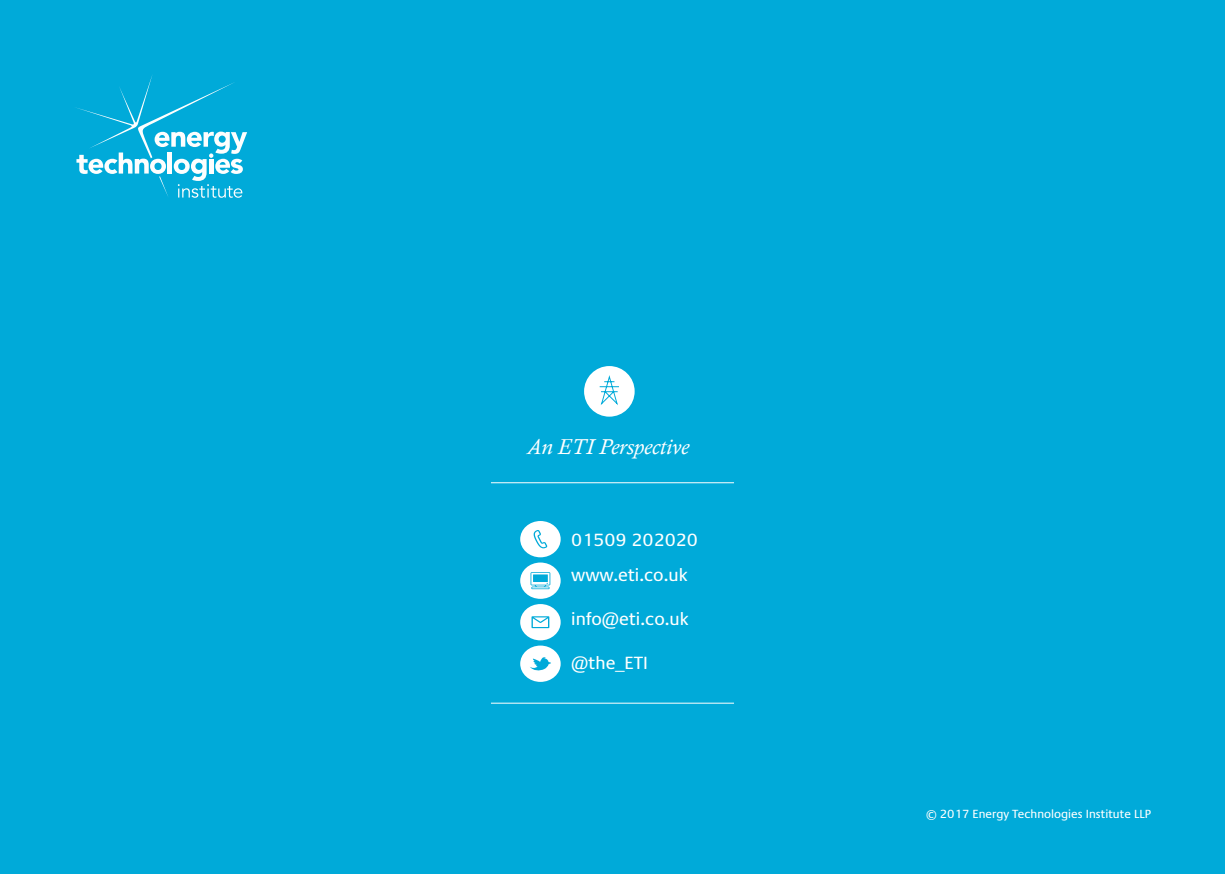
<style>
.page{position:relative;width:1225px;height:874px;background:#fff}
.page>*{position:absolute;margin:0;border:0;box-sizing:border-box;transform-origin:0 0}
.t1{font:italic 22px "Calisto";color:#fff}
.t2{font:18px "Praxis LT Pro";color:#fff}
.t3{font:12px "Praxis LT Pro";color:#fff}
</style>
<div class="page">
<div style="left:0;top:0;width:1225px;height:873px;background:#00aad9"></div>
<div style="left:520px;top:520px;width:40px;height:37px;background:#fff;border-radius:50%"></div>
<svg style="left:533px;top:530px;width:14px;height:18px"></svg>
<div style="left:520px;top:562px;width:40px;height:36px;background:#fff;border-radius:50%"></div>
<svg style="left:530px;top:572px;width:20px;height:17px"></svg>
<div style="left:520px;top:603px;width:40px;height:37px;background:#fff;border-radius:50%"></div>
<svg style="left:531px;top:616px;width:18px;height:11px"></svg>
<div style="left:520px;top:645px;width:40px;height:36px;background:#fff;border-radius:50%"></div>
<svg style="left:530px;top:657px;width:21px;height:14px"></svg>
<hr style="left:491px;top:482px;width:243px;height:1px;background:#fff">
<hr style="left:491px;top:702px;width:243px;height:1px;background:#fff">
<div style="left:584px;top:366px;width:50px;height:50px;background:#fff;border-radius:50%"></div>
<svg style="left:599px;top:375px;width:20px;height:30px"></svg>
<svg style="left:76px;top:75px;width:171px;height:123px"></svg>
<p class="t1" style="left:527px;top:433px;width:164px">An ETI Perspective</p>
<p class="t2" style="left:571px;top:529px;width:128px">01509 202020</p>
<p class="t2" style="left:571px;top:564px;width:118px">www.eti.co.uk</p>
<p class="t2" style="left:571px;top:608px;width:119px">info@eti.co.uk</p>
<p class="t2" style="left:571px;top:652px;width:78px">@the_ETI</p>
<p class="t3" style="left:926px;top:806px;width:227px">© 2017 Energy Technologies Institute LLP</p>
</div>
